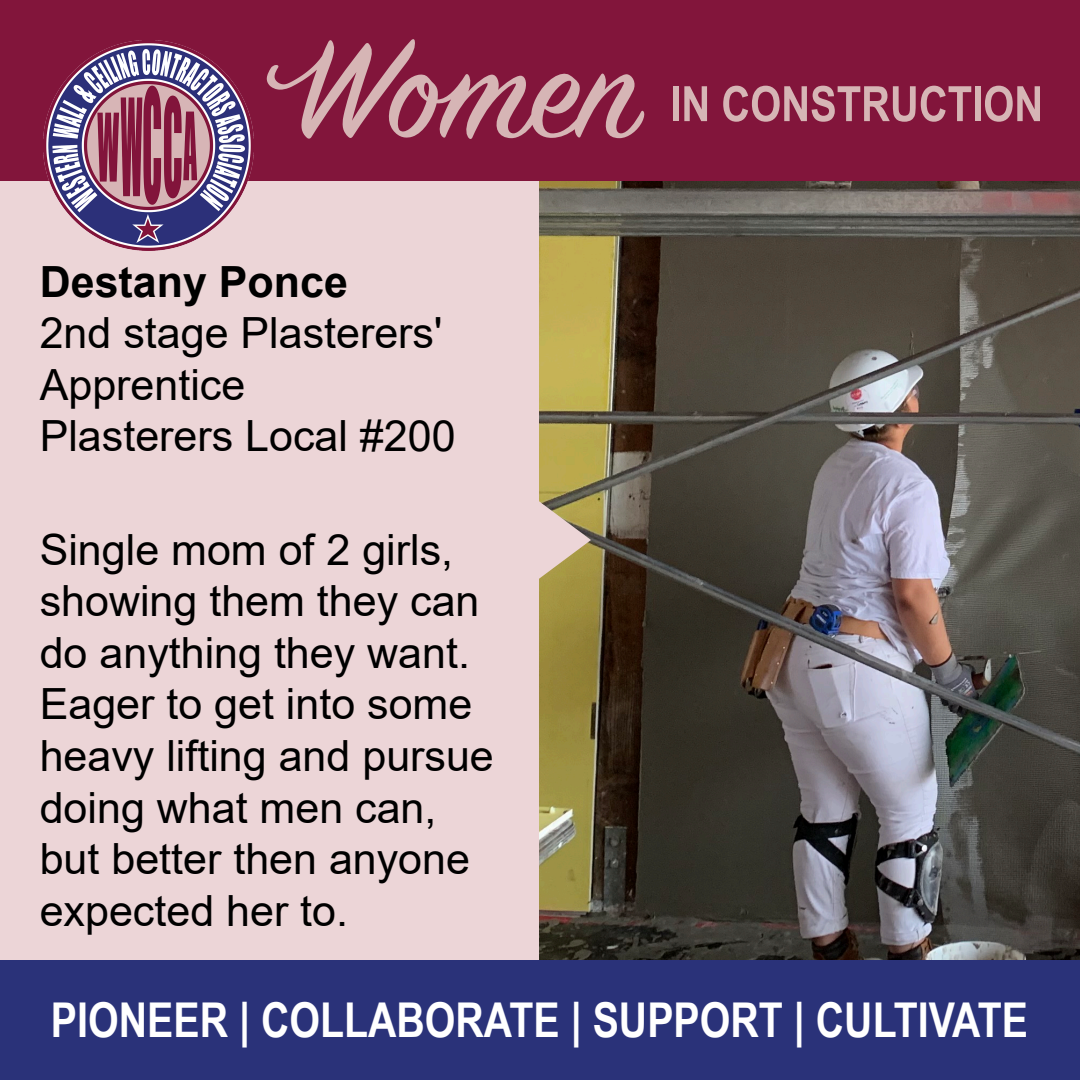
<style>
.page{position:relative;width:1080px;height:1080px;background:#fff}
.page>*{position:absolute;margin:0;border:0;box-sizing:border-box;transform-origin:0 0}
.t1{font:700 48px "Arial Narrow";color:#fff}
.t2{font:43px/51.6px "Arial";color:#000}
.t3{font:700 43px "Arial";color:#000}
</style>
<div class="page">
<img style="left:591px;top:181px;width:489px;height:779px">
<svg style="left:0;top:181px;width:591px;height:779px;background:#e5cfcb"></svg>
<div style="left:0;top:960px;width:1080px;height:120px;background:#2a3279"></div>
<div style="left:0;top:0;width:1080px;height:181px;background:#82153b"></div>
<img style="left:43px;top:40px;width:210px;height:210px">
<div style="left:673px;top:86px;width:6px;height:35px;background:#d6b5b5"></div>
<svg style="left:684px;top:86px;width:23px;height:35px"></svg>
<svg style="left:723px;top:86px;width:248px;height:36px"></svg>
<div style="left:975px;top:86px;width:6px;height:35px;background:#d6b5b5"></div>
<svg style="left:985px;top:86px;width:55px;height:36px"></svg>
<svg style="left:267px;top:39px;width:378px;height:100px"></svg>
<p class="t3" style="left:40px;top:251px;width:310px">Destany Ponce</p>
<p class="t2" style="left:40px;top:307px;width:417px">2nd stage Plasterers'<br>Apprentice<br>Plasterers Local #200</p>
<p class="t2" style="left:40px;top:523px;width:456px">Single mom of 2 girls, showing them they can do anything they want.<br>Eager to get into some heavy lifting and pursue doing what men can, but better then anyone expected her to.</p>
<p class="t1" style="left:51px;top:983px;width:979px">PIONEER | COLLABORATE | SUPPORT | CULTIVATE</p>
</div>
